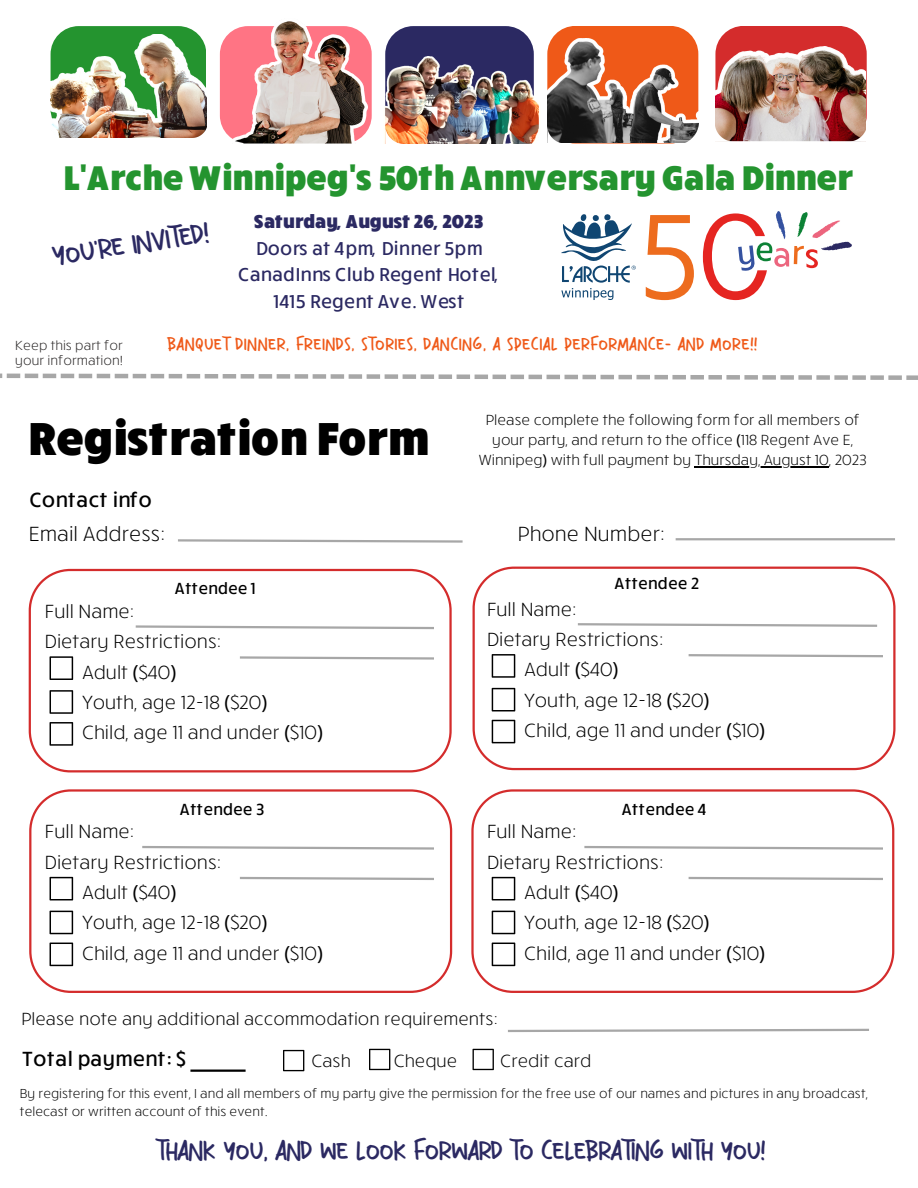
<style>
.page{position:relative;width:918px;height:1188px;background:#fff}
.page>*{position:absolute;margin:0;border:0;box-sizing:border-box;transform-origin:0 0}
.t1{font:900 47.25px "Ruck Sack";color:#000}
.t2{font:900 35.1px "Ruck Sack";color:#24942f}
.t3{font:23.85px "Terserah";color:#2b2962}
.t4{font:22.5px "Terserah";color:#2b2962}
.t5{font:500 21px "Ruck Sack";color:#000}
.t6{font:300 21px "Ruck Sack";color:#000}
.t7{font:300 19.5px "Ruck Sack";color:#000}
.t8{font:500 19.05px/26.7px "Ruck Sack";color:#2b2962;text-align:center}
.t9{font:900 19.05px "Ruck Sack";color:#2b2962}
.t10{font:300 18px "Ruck Sack";color:#000}
.t11{font:500 16.5px "Ruck Sack";color:#000}
.t12{font:300 15px/20.2px "Ruck Sack";color:#000;text-align:center}
.t13{font:14.85px "Terserah";letter-spacing:.06em;color:#ef5918}
.t14{font:300 13.5px/15.8px "Ruck Sack";color:#242121}
.t15{font:300 13.35px/17.9px "Ruck Sack";color:#000}
.s1{font-family:"Noto Sans";font-weight:400}
</style>
<div class="page">
<svg style="left:561px;top:214px;width:75px;height:86px"></svg>
<div style="left:547px;top:26px;width:151px;height:118px;background:#ef5918;border-radius:28px"></div>
<svg style="left:646px;top:215px;width:48px;height:85px"></svg>
<svg style="left:703px;top:211px;width:149px;height:89px"></svg>
<div style="left:220px;top:26px;width:152px;height:118px;background:#ff7484;border-radius:28px"></div>
<img style="left:233px;top:21px;width:135px;height:122px">
<img style="left:547px;top:39px;width:151px;height:103px">
<div style="left:51px;top:26px;width:155px;height:111px;background:#24942f;border-radius:28px"></div>
<img style="left:51px;top:34px;width:156px;height:104px">
<div style="left:715px;top:26px;width:152px;height:118px;background:#d42c2c;border-radius:28px"></div>
<img style="left:715px;top:47px;width:150px;height:97px">
<div style="left:385px;top:26px;width:149px;height:118px;background:#2b2962;border-radius:28px"></div>
<img style="left:384px;top:56px;width:155px;height:88px">
<svg style="left:192px;top:122px;width:15px;height:16px"></svg>
<svg style="left:675px;top:121px;width:24px;height:22px"></svg>
<svg style="left:547px;top:126px;width:18px;height:17px"></svg>
<svg style="left:418px;top:107px;width:19px;height:19px"></svg>
<svg style="left:848px;top:122px;width:18px;height:20px"></svg>
<svg style="left:715px;top:122px;width:19px;height:20px"></svg>
<svg style="left:385px;top:125px;width:19px;height:19px"></svg>
<svg style="left:0;top:374px;width:918px;height:6px"></svg>
<svg style="left:178px;top:539px;width:285px;height:4px"></svg>
<hr style="left:676px;top:538px;width:219px;height:2px;background:#a7a7a7">
<svg style="left:29px;top:569px;width:423px;height:203px"></svg>
<svg style="left:238px;top:654px;width:235px;height:24px"></svg>
<hr style="left:695px;top:466px;width:134px;height:1px;background:#000">
<hr style="left:190px;top:1070px;width:56px;height:2px;background:#000">
<svg style="left:283px;top:1050px;width:21px;height:21px"></svg>
<svg style="left:369px;top:1049px;width:21px;height:21px"></svg>
<svg style="left:473px;top:1049px;width:21px;height:21px"></svg>
<svg style="left:508px;top:1028px;width:361px;height:5px"></svg>
<svg style="left:471px;top:789px;width:423px;height:204px"></svg>
<svg style="left:29px;top:789px;width:423px;height:204px"></svg>
<svg style="left:473px;top:567px;width:423px;height:203px"></svg>
<p class="t2" style="left:62px;top:156px;width:791px">L'Arche Winnipeg's 50th Annversary Gala Dinner</p>
<p class="t3" style="left:51px;top:243px;width:159px;rotate:-9deg">You're Invited!</p>
<p class="t9" style="left:254px;top:209px;width:231px">Saturday, August 26, 2023</p>
<p class="t8" style="left:255px;top:234px;width:228px">Doors at 4pm, Dinner 5pm</p>
<p class="t8" style="left:238px;top:261px;width:263px">CanadInns Club Regent Hotel,<br>1415 Regent Ave. West</p>
<p class="t13" style="left:168px;top:336px;width:591px">Banquet dinner, Freinds, stories, dancing, a special performance- and more!!</p>
<p class="t14" style="left:15px;top:337px;width:109px">Keep this part for your information!</p>
<p class="t1" style="left:26px;top:409px;width:403px">Registration Form</p>
<p class="t12" style="left:479px;top:409px;width:390px">Please complete the following form for all members of your party, and return to the office <span class="s1">(</span>118 Regent Ave E,<br>Winnipeg<span class="s1">)</span> with full payment by Thursday, August 10, 2023</p>
<p class="t5" style="left:29px;top:486px;width:124px">Contact info</p>
<p class="t6" style="left:29px;top:520px;width:138px">Email Address:</p>
<p class="t6" style="left:518px;top:520px;width:149px">Phone Number:</p>
<p class="t11" style="left:174px;top:578px;width:82px">Attendee 1</p>
<p class="t11" style="left:614px;top:573px;width:86px">Attendee 2</p>
<p class="t7" style="left:45px;top:599px;width:91px">Full Name:</p>
<p class="t7" style="left:45px;top:629px;width:178px">Dietary Restrictions:</p>
<p class="t7" style="left:82px;top:659px;width:95px">Adult <span class="s1">(</span>$40<span class="s1">)</span></p>
<p class="t7" style="left:82px;top:690px;width:186px">Youth, age 12-18 <span class="s1">(</span>$20<span class="s1">)</span></p>
<p class="t7" style="left:82px;top:720px;width:242px">Child, age 11 and under <span class="s1">(</span>$10<span class="s1">)</span></p>
<p class="t7" style="left:487px;top:596px;width:91px">Full Name:</p>
<p class="t7" style="left:487px;top:627px;width:178px">Dietary Restrictions:</p>
<p class="t7" style="left:525px;top:657px;width:95px">Adult <span class="s1">(</span>$40<span class="s1">)</span></p>
<p class="t7" style="left:525px;top:688px;width:186px">Youth, age 12-18 <span class="s1">(</span>$20<span class="s1">)</span></p>
<p class="t7" style="left:525px;top:718px;width:242px">Child, age 11 and under <span class="s1">(</span>$10<span class="s1">)</span></p>
<p class="t11" style="left:180px;top:798px;width:85px">Attendee 3</p>
<p class="t11" style="left:621px;top:798px;width:86px">Attendee 4</p>
<p class="t7" style="left:45px;top:819px;width:91px">Full Name:</p>
<p class="t7" style="left:45px;top:850px;width:178px">Dietary Restrictions:</p>
<p class="t7" style="left:82px;top:880px;width:95px">Adult <span class="s1">(</span>$40<span class="s1">)</span></p>
<p class="t7" style="left:82px;top:910px;width:186px">Youth, age 12-18 <span class="s1">(</span>$20<span class="s1">)</span></p>
<p class="t7" style="left:82px;top:941px;width:242px">Child, age 11 and under <span class="s1">(</span>$10<span class="s1">)</span></p>
<p class="t7" style="left:487px;top:819px;width:91px">Full Name:</p>
<p class="t7" style="left:487px;top:850px;width:178px">Dietary Restrictions:</p>
<p class="t7" style="left:525px;top:880px;width:95px">Adult <span class="s1">(</span>$40<span class="s1">)</span></p>
<p class="t7" style="left:525px;top:910px;width:186px">Youth, age 12-18 <span class="s1">(</span>$20<span class="s1">)</span></p>
<p class="t7" style="left:525px;top:941px;width:242px">Child, age 11 and under <span class="s1">(</span>$10<span class="s1">)</span></p>
<p class="t10" style="left:21px;top:1007px;width:478px">Please note any additional accommodation requirements:</p>
<p class="t5" style="left:21px;top:1045px;width:165px">Total payment: $</p>
<p class="t15" style="left:20px;top:1084px;width:850px">By registering for this event, I and all members of my party give the permission for the free use of our names and pictures in any broadcast, telecast or written account of this event.</p>
<p class="t10" style="left:312px;top:1050px;width:41px">Cash</p>
<p class="t10" style="left:394px;top:1050px;width:65px">Cheque</p>
<p class="t10" style="left:501px;top:1050px;width:93px">Credit card</p>
<p class="t4" style="left:156px;top:1137px;width:610px">Thank you, and we look forward to celebrating with you!</p>
</div>
